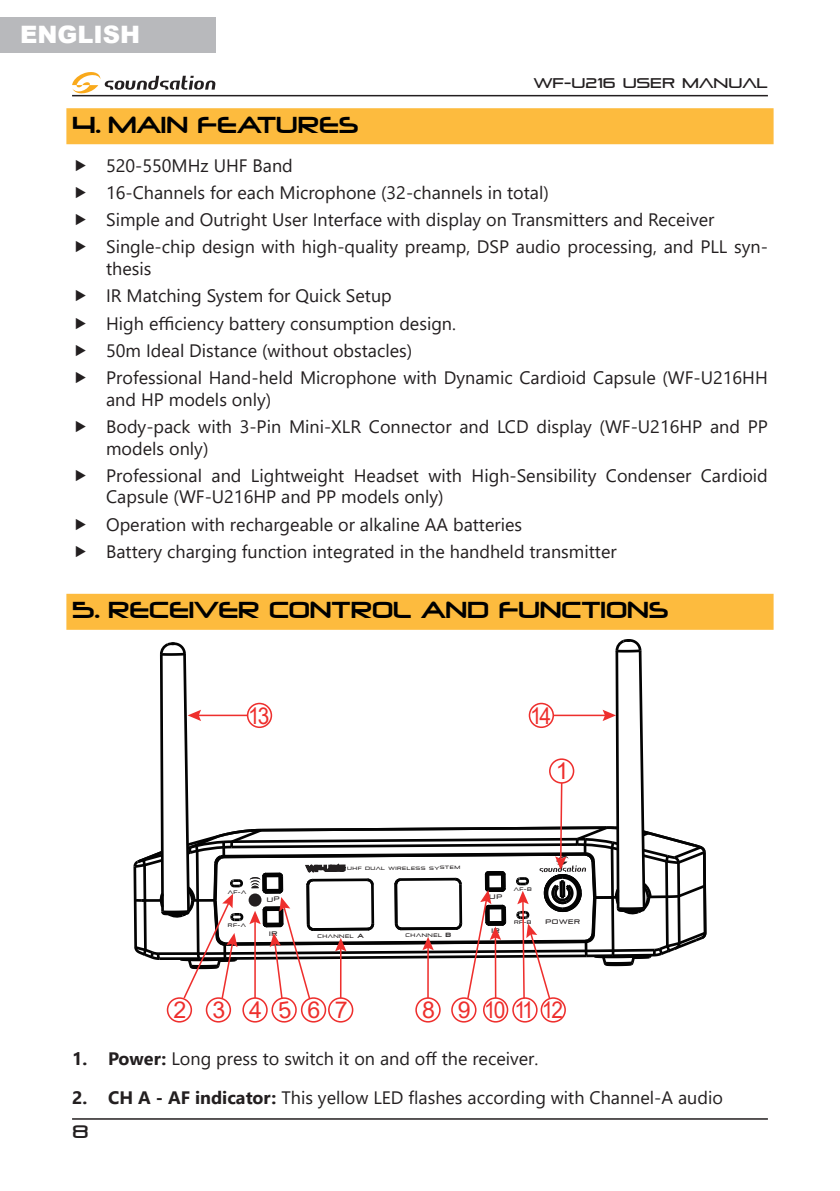
<style>
.page{position:relative;width:840px;height:1191px;background:#fff}
.page>*{position:absolute;margin:0;border:0;box-sizing:border-box;transform-origin:0 0}
.t1{font:900 24px "Arial";color:#fff}
.t2{font:23.2px "Arial";letter-spacing:-.1em;color:#ee2f2d}
.t3{font:23.2px "Arial";letter-spacing:-.1em;color:#ee2f2d;scale:.9 1}
.t4{font:22px "Neuropolitical";color:#000}
.t5{font:18px/21.6px "Segoe UI";color:#231f20}
.t6{font:18px "Pirulen";color:#231f20}
.t7{font:14px "Pirulen";color:#231f20}
.t8{font:6.4px "Pirulen";color:#231f20}
.t9{font:5px "Pirulen";color:#231f20}
.t10{font:4.8px "Pirulen";color:#231f20}
.s1{font-family:"Neuropolitical";font-size:5.8px}
.s2{font-weight:700}
</style>
<div class="page">
<div style="left:66px;top:108px;width:707px;height:36px;background:#fdbb3e"></div>
<div style="left:66px;top:594px;width:707px;height:36px;background:#fdbb3e"></div>
<hr style="left:72px;top:95px;width:695px;height:1px;background:#231f20">
<svg style="left:72px;top:72px;width:143px;height:22px"></svg>
<hr style="left:72px;top:1118px;width:695px;height:1px;background:#231f20">
<div style="left:0;top:17px;width:215px;height:35px;background:#b8b9bc"></div>
<svg style="left:133px;top:639px;width:573px;height:384px"></svg>
<h1 class="t1" style="left:20px;top:17px;width:121px">ENGLISH</h1>
<p class="t7" style="left:533px;top:74px;width:235px">WF-U216 USER MANUAL</p>
<p class="t4" style="left:72px;top:111px;width:288px">4. MAIN FEATURES</p>
<p class="t5" style="left:106px;top:153px;width:188px">520-550MHz UHF Band</p>
<p class="t5" style="left:106px;top:180px;width:444px">16-Channels for each Microphone (32-channels in total)</p>
<p class="t5" style="left:106px;top:207px;width:609px">Simple and Outright User Interface with display on Transmitters and Receiver</p>
<p class="t5" style="left:106px;top:234px;width:663px">Single-chip design with high-quality preamp, DSP audio processing, and PLL syn&shy;thesis</p>
<p class="t5" style="left:106px;top:283px;width:287px">IR Matching System for Quick Setup</p>
<p class="t5" style="left:106px;top:311px;width:351px">High efficiency battery consumption design.</p>
<p class="t5" style="left:106px;top:338px;width:307px">50m Ideal Distance (without obstacles)</p>
<p class="t5" style="left:106px;top:365px;width:663px">Professional Hand-held Microphone with Dynamic Cardioid Capsule (WF-U216HH and HP models only)</p>
<p class="t5" style="left:106px;top:414px;width:663px">Body-pack with 3-Pin Mini-XLR Connector and LCD display (WF-U216HP and PP models only)</p>
<p class="t5" style="left:106px;top:463px;width:663px">Professional and Lightweight Headset with High-Sensibility Condenser Cardioid<br>Capsule (WF-U216HP and PP models only)</p>
<p class="t5" style="left:106px;top:512px;width:417px">Operation with rechargeable or alkaline AA batteries</p>
<p class="t5" style="left:106px;top:539px;width:512px">Battery charging function integrated in the handheld transmitter</p>
<p class="t4" style="left:72px;top:596px;width:597px">5. RECEIVER CONTROL AND FUNCTIONS</p>
<p class="t3" style="left:248px;top:699px;width:25px">13</p>
<p class="t3" style="left:529px;top:699px;width:25px">14</p>
<p class="t2" style="left:555px;top:755px;width:14px">1</p>
<p class="t10" style="left:347px;top:866px;width:114px;rotate:-1deg">UHF DUAL WIRELESS SYSTEM</p>
<p class="t9" style="left:227px;top:889px;width:20px;rotate:-1deg">AF-A</p>
<p class="t9" style="left:228px;top:922px;width:20px;rotate:-1deg">RF-A</p>
<p class="t9" style="left:317px;top:933px;width:48px;rotate:-1deg">CHANNEL <span class="s1">A</span></p>
<p class="t9" style="left:405px;top:932px;width:47px;rotate:-1deg">CHANNEL <span class="s1">B</span></p>
<p class="t9" style="left:513px;top:886px;width:20px;rotate:-1deg">AF-B</p>
<p class="t9" style="left:513px;top:919px;width:19px;rotate:-1deg">RF-B</p>
<p class="t8" style="left:545px;top:917px;width:36px;rotate:-1deg">POWER</p>
<p class="t2" style="left:173px;top:994px;width:90px">234</p>
<p class="t2" style="left:307px;top:994px;width:42px">6 7</p>
<p class="t2" style="left:422px;top:994px;width:142px">8 9 101112</p>
<p class="t5" style="left:72px;top:1046px;width:467px"><span class="s2">1. Power:</span> Long press to switch it on and off the receiver.</p>
<p class="t5" style="left:72px;top:1085px;width:652px"><span class="s2">2. CH A - AF indicator:</span> This yellow LED flashes according with Channel-A audio</p>
<p class="t6" style="left:72px;top:1120px;width:18px">8</p>
</div>
